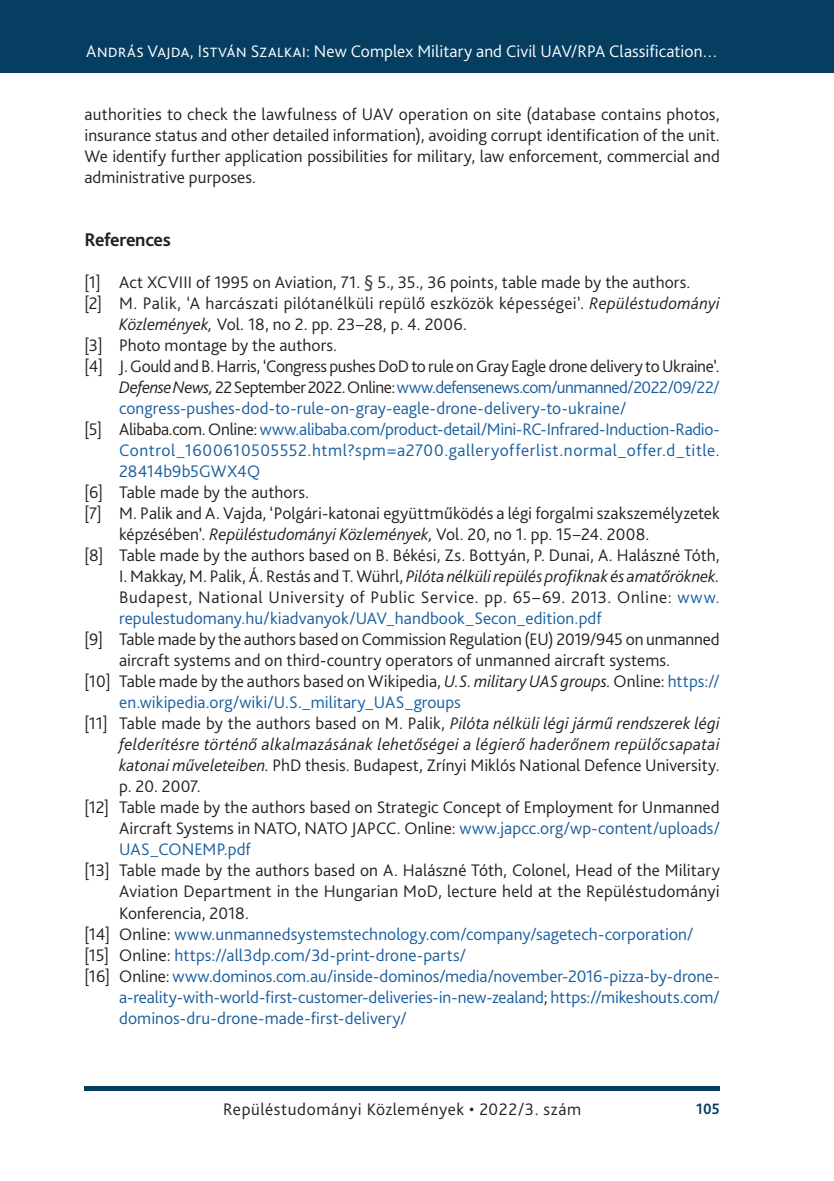
<style>
.page{position:relative;width:834px;height:1181px;background:#fff}
.page>*{position:absolute;margin:0;border:0;box-sizing:border-box;transform-origin:0 0}
._6_0_Bibliogaphy_hea{font:700 19.25px "Bliss Pro";letter-spacing:-.02em;color:#231f20}
._6__Bibliography_ite{font:300 17.5px/21px "Bliss Pro";letter-spacing:.005em;color:#231f20}
._6__Bibliography_ite-2{font:300 17.5px/21px "Bliss Pro";color:#175d9e;text-align:justify}
._1__Body{font:300 17.5px/21px "Bliss Pro";color:#231f20;text-align:justify}
._6__Bibliography_ite-3{font:italic 300 17.5px/21px "Bliss Pro";letter-spacing:.02em;color:#231f20;text-align:justify}
.t1{font:300 17.5px "Bliss Pro";letter-spacing:.005em;color:#fff}
._6__Bibliography_ite-4{font:300 17.5px "Bliss Pro";letter-spacing:.03em;color:#231f20}
.t2{font:700 15.75px "Bliss Pro";color:#063e62;scale:.95 1}
.s1{font-style:italic}
.s2{color:#231f20}
.s3{font-style:italic;color:#231f20}
.s4{color:#175d9e}
.s5{font-style:normal}
</style>
<div class="page">
<div style="left:0;top:0;width:833px;height:73px;background:#063e62"></div>
<div style="left:84px;top:1086px;width:635px;height:5px;background:#063e62"></div>
<p class="t1" style="left:86px;top:41px;width:633px">András Vajda, István Szalkai: New Complex Military and Civil UAV/RPA Classification…</p>
<p class="_1__Body" style="left:84px;top:103px;width:637px">authorities to check the lawfulness of UAV operation on site (database contains photos, insurance status and other detailed information), avoiding corrupt identification of the unit.<br>We identify further application possibilities for military, law enforcement, commercial and administrative purposes.</p>
<p class="_6_0_Bibliogaphy_hea" style="left:84px;top:228px;width:88px">References</p>
<p class="_6__Bibliography_ite" style="left:84px;top:271px;width:607px">[1] Act XCVIII of 1995 on Aviation, 71. § 5., 35., 36 points, table made by the authors.</p>
<p class="_6__Bibliography_ite" style="left:119px;top:292px;width:602px;text-indent:-35px">[2] M. Palik, ‘A harcászati pilótanélküli repülő eszközök képességei’. <span class="s1">Repüléstudományi<br>Közlemények,</span> Vol. 18, no 2. pp. 23–28, p. 4. 2006.</p>
<p class="_6__Bibliography_ite" style="left:84px;top:334px;width:254px">[3] Photo montage by the authors.</p>
<p class="_6__Bibliography_ite-2" style="left:119px;top:355px;width:602px;text-indent:-35px"><span class="s2">[4] J. Gould and B. Harris, ‘Congress pushes DoD to rule on Gray Eagle drone delivery to Ukraine’.<br></span><span class="s3">Defense News,</span><span class="s2">22September 2022.Online:</span> www.defensenews.com/unmanned/2022/09/22/ congress-pushes-dod-to-rule-on-gray-eagle-drone-delivery-to-ukraine/</p>
<p class="_6__Bibliography_ite-2" style="left:119px;top:418px;width:602px;text-indent:-35px"><span class="s2">[5] Alibaba.com. Online:</span> www.alibaba.com/product-detail/Mini-RC-Infrared-Induction-Radio-Control_1600610505552.html?spm=a2700.galleryofferlist.normal_offer.d_title.<br>28414b9b5GWX4Q</p>
<p class="_6__Bibliography_ite" style="left:84px;top:481px;width:226px">[6] Table made by the authors.</p>
<p class="_6__Bibliography_ite" style="left:119px;top:502px;width:602px;text-indent:-35px">[7] M. Palik and A. Vajda, ‘Polgári-katonai együttműködés a légi forgalmi szakszemélyzetek képzésében’. <span class="s1">Repüléstudományi Közlemények,</span> Vol. 20, no 1. pp. 15–24. 2008.</p>
<p class="_6__Bibliography_ite" style="left:119px;top:544px;width:602px;text-align:justify;text-indent:-35px">[8] Table made by the authors based on B. Békési, Zs. Bottyán, P. Dunai, A. Halászné Tóth, I. Makkay, M. Palik, Á. Restás and T. Wührl, <span class="s1">Pilóta nélküli repülés profiknak és amatőröknek.<br></span>Budapest, National University of Public Service. pp. 65–69. 2013. Online: <span class="s4">www. repulestudomany.hu/kiadvanyok/UAV_handbook_Secon_edition.pdf</span></p>
<p class="_6__Bibliography_ite" style="left:119px;top:628px;width:602px;text-indent:-35px">[9] Table made by the authors based on Commission Regulation (EU) 2019/945 on unmanned aircraft systems and on third-country operators of unmanned aircraft systems.</p>
<p class="_6__Bibliography_ite-2" style="left:119px;top:670px;width:602px;text-indent:-35px"><span class="s2">[10] Table made by the authors based on Wikipedia,</span> <span class="s3">U.S. military UAS groups.</span> <span class="s2">Online:</span> https:// en.wikipedia.org/wiki/U.S._military_UAS_groups</p>
<p class="_6__Bibliography_ite-3" style="left:119px;top:712px;width:602px;text-indent:-35px"><span class="s5">[11] Table made by the authors based on M. Palik,</span> Pilóta nélküli légi jármű rendszerek légi felderítésre történő alkalmazásának lehetőségei a légierő haderőnem repülőcsapatai katonai műveleteiben. <span class="s5">PhD thesis. Budapest, Zrínyi Miklós National Defence University. p. 20. 2007.</span></p>
<p class="_6__Bibliography_ite" style="left:119px;top:796px;width:602px;text-align:justify;text-indent:-35px">[12] Table made by the authors based on Strategic Concept of Employment for Unmanned Aircraft Systems in NATO, NATO JAPCC. Online: <span class="s4">www.japcc.org/wp-content/uploads/ UAS_CONEMP.pdf</span></p>
<p class="_6__Bibliography_ite" style="left:119px;top:859px;width:602px;text-align:justify;text-indent:-35px">[13] Table made by the authors based on A. Halászné Tóth, Colonel, Head of the Military Aviation Department in the Hungarian MoD, lecture held at the Repüléstudományi Konferencia, 2018.</p>
<p class="_6__Bibliography_ite-2" style="left:84px;top:922px;width:610px"><span class="s2">[14] Online:</span> www.unmannedsystemstechnology.com/company/sagetech-corporation/</p>
<p class="_6__Bibliography_ite-2" style="left:84px;top:943px;width:383px"><span class="s2">[15] Online:</span> https://all3dp.com/3d-print-drone-parts/</p>
<p class="_6__Bibliography_ite-2" style="left:119px;top:964px;width:602px;text-indent:-35px"><span class="s2">[16] Online:</span> www.dominos.com.au/inside-dominos/media/november-2016-pizza-by-drone&shy;a-reality-with-world-first-customer-deliveries-in-new-zealand<span class="s2">;</span> https://mikeshouts.com/ dominos-dru-drone-made-first-delivery/</p>
<p class="_6__Bibliography_ite-4" style="left:223px;top:1098px;width:359px">Repüléstudományi Közlemények • 2022/3. szám</p>
<p class="t2" style="left:696px;top:1099px;width:26px">105</p>
</div>
